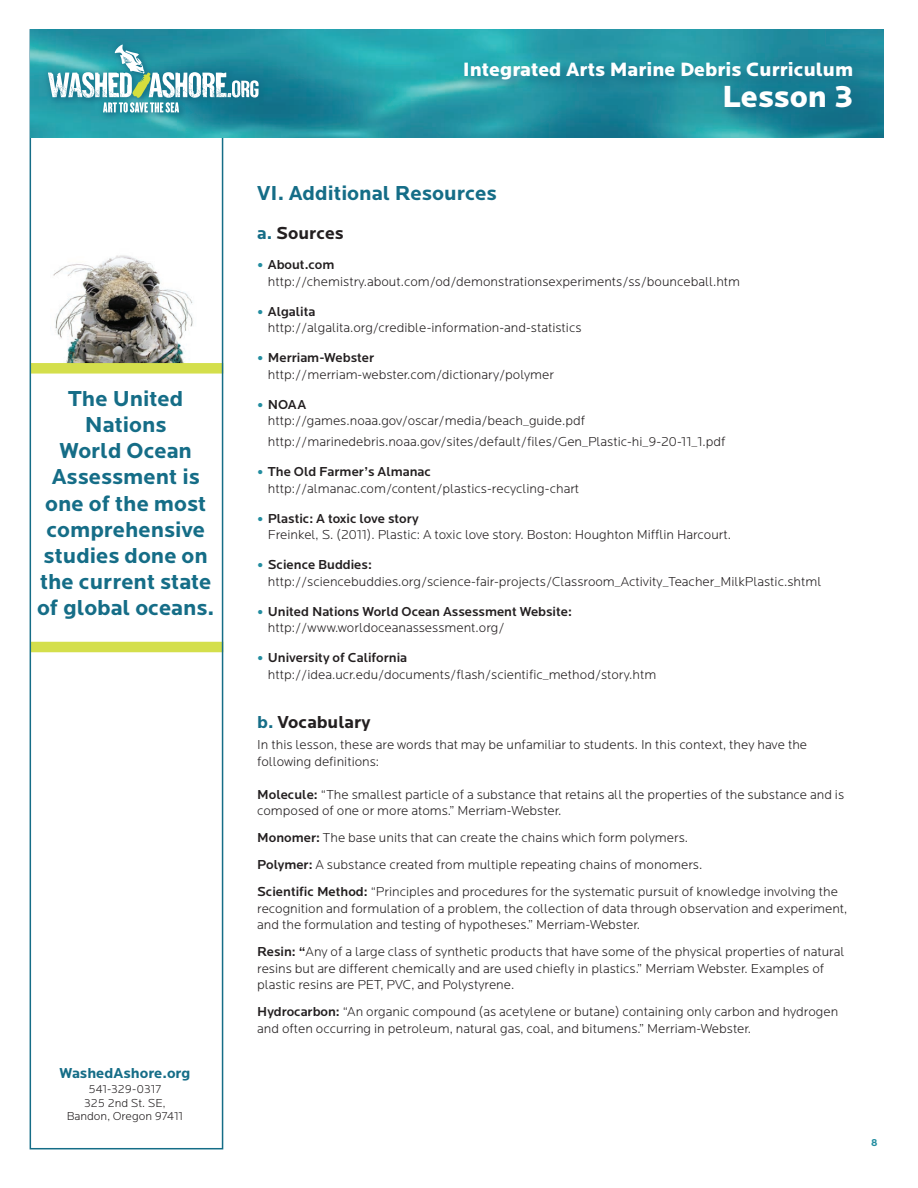
<style>
.page{position:relative;width:918px;height:1188px;background:#fff}
.page>*{position:absolute;margin:0;border:0;box-sizing:border-box;transform-origin:0 0}
.t1{font:900 31.65px "Locator";color:#fff}
.t2{font:700 22.5px/26.1px "Locator";color:#156d87;text-align:center}
.t3{font:700 21px "Locator";color:#156d87}
.t4{font:900 20.1px "Locator";color:#fff}
.t5{font:700 18px "Locator";color:#231f20}
.t6{font:700 15px "Locator";color:#156d87}
.t7{font:300 13.5px/16.5px "Locator";color:#231f20}
.t8{font:500 13.5px/16.5px "Locator";color:#231f20}
.t9{font:300 12px/13.5px "Locator";color:#231f20;text-align:center}
.t10{font:700 10.5px "Locator";color:#238da0}
.s1{color:#156d87}
.s2{font-size:19.5px;color:#238da0}
.s3{font-weight:500}
.s4{font-weight:300;font-size:19.5px;color:#238da0}
.s5{font-weight:300}
</style>
<div class="page">
<img style="left:53px;top:255px;width:140px;height:108px">
<div style="left:30px;top:363px;width:193px;height:11px;background:#d4df4c"></div>
<div style="left:30px;top:642px;width:193px;height:10px;background:#d4df4c"></div>
<div style="left:30px;top:29px;width:193px;height:1120px;border:2px solid #156d87"></div>
<img style="left:30px;top:29px;width:853px;height:108px">
<div style="left:46px;top:43px;width:221px;height:78px;background:#156d87;opacity:.75"></div>
<div style="left:41px;top:39px;width:224px;height:80px;background:#156d87;opacity:.75"></div>
<svg style="left:48px;top:45px;width:211px;height:68px"></svg>
<svg style="left:461px;top:58px;width:407px;height:65px;background:#208a9c"></svg>
<h2 class="t2" style="left:37px;top:386px;width:179px">The United<br>Nations<br>World Ocean<br>Assessment is one of the most comprehensive studies done on the current state of global oceans.</h2>
<p class="t6" style="left:59px;top:1065px;width:133px">WashedAshore.org</p>
<p class="t9" style="left:67px;top:1083px;width:118px">541-329-0317<br>325 2nd St. SE,<br>Bandon, Oregon 97411</p>
<h3 class="t4" style="left:463px;top:57px;width:392px">Integrated Arts Marine Debris Curriculum</h3>
<h1 class="t1" style="left:722px;top:77px;width:133px">Lesson 3</h1>
<h3 class="t3" style="left:257px;top:181px;width:241px">VI. Additional Resources</h3>
<h3 class="t5" style="left:257px;top:223px;width:88px"><span class="s1">a.</span> Sources</h3>
<p class="t7" style="left:268px;top:257px;width:474px;text-indent:-11px"><span class="s2">•</span> <span class="s3">About.com </span>http://chemistry.about.com/od/demonstrationsexperiments/ss/bounceball.htm</p>
<p class="t7" style="left:268px;top:303px;width:315px;text-indent:-11px"><span class="s2">•</span> <span class="s3">Algalita </span>http://algalita.org/credible-information-and-statistics</p>
<p class="t7" style="left:268px;top:350px;width:288px;text-indent:-11px"><span class="s2">•</span> <span class="s3">Merriam-Webster </span>http://merriam-webster.com/dictionary/polymer</p>
<p class="t7" style="left:268px;top:396px;width:319px;text-indent:-11px"><span class="s2">•</span> <span class="s3">NOAA </span>http://games.noaa.gov/oscar/media/beach_guide.pdf</p>
<p class="t7" style="left:268px;top:434px;width:459px">http://marinedebris.noaa.gov/sites/default/files/Gen_Plastic-hi_9-20-11_1.pdf</p>
<p class="t7" style="left:268px;top:464px;width:313px;text-indent:-11px"><span class="s2">•</span> <span class="s3">The Old Farmer’s Almanac </span>http://almanac.com/content/plastics-recycling-chart</p>
<p class="t7" style="left:268px;top:510px;width:465px;text-indent:-11px"><span class="s2">•</span> <span class="s3">Plastic: A toxic love story<br></span>Freinkel, S. (2011). Plastic: A toxic love story. Boston: Houghton Mifflin Harcourt.</p>
<p class="t7" style="left:268px;top:557px;width:555px;text-indent:-11px"><span class="s2">•</span> <span class="s3">Science Buddies: </span>http://sciencebuddies.org/science-fair-projects/Classroom_Activity_Teacher_MilkPlastic.shtml</p>
<p class="t8" style="left:268px;top:603px;width:306px;text-indent:-11px"><span class="s4">•</span> United Nations World Ocean Assessment Website: <span class="s5">http://www.worldoceanassessment.org/</span></p>
<p class="t7" style="left:268px;top:650px;width:390px;text-indent:-11px"><span class="s2">•</span> <span class="s3">University of California </span>http://idea.ucr.edu/documents/flash/scientific_method/story.htm</p>
<h3 class="t5" style="left:257px;top:712px;width:115px"><span class="s1">b.</span> Vocabulary</h3>
<p class="t7" style="left:257px;top:737px;width:552px">In this lesson, these are words that may be unfamiliar to students. In this context, they have the following definitions:</p>
<p class="t7" style="left:257px;top:786px;width:588px"><span class="s3">Molecule:</span> “The smallest particle of a substance that retains all the properties of the substance and is composed of one or more atoms.” Merriam-Webster.</p>
<p class="t7" style="left:257px;top:825px;width:582px;line-height:27px"><span class="s3">Monomer:</span> The base units that can create the chains which form polymers.<br><span class="s3">Polymer:</span> A substance created from multiple repeating chains of monomers.<br><span class="s3">Scientific Method:</span> “Principles and procedures for the systematic pursuit of knowledge involving the</p>
<p class="t7" style="left:257px;top:900px;width:592px">recognition and formulation of a problem, the collection of data through observation and experiment, and the formulation and testing of hypotheses.” Merriam-Webster.</p>
<p class="t7" style="left:257px;top:944px;width:589px"><span class="s3">Resin: “</span>Any of a large class of synthetic products that have some of the physical properties of natural resins but are different chemically and are used chiefly in plastics.” Merriam Webster. Examples of plastic resins are PET, PVC, and Polystyrene.</p>
<p class="t7" style="left:257px;top:1004px;width:583px"><span class="s3">Hydrocarbon:</span> “An organic compound (as acetylene or butane) containing only carbon and hydrogen and often occurring in petroleum, natural gas, coal, and bitumens.” Merriam-Webster.</p>
<p class="t10" style="left:871px;top:1136px;width:8px">8</p>
</div>
